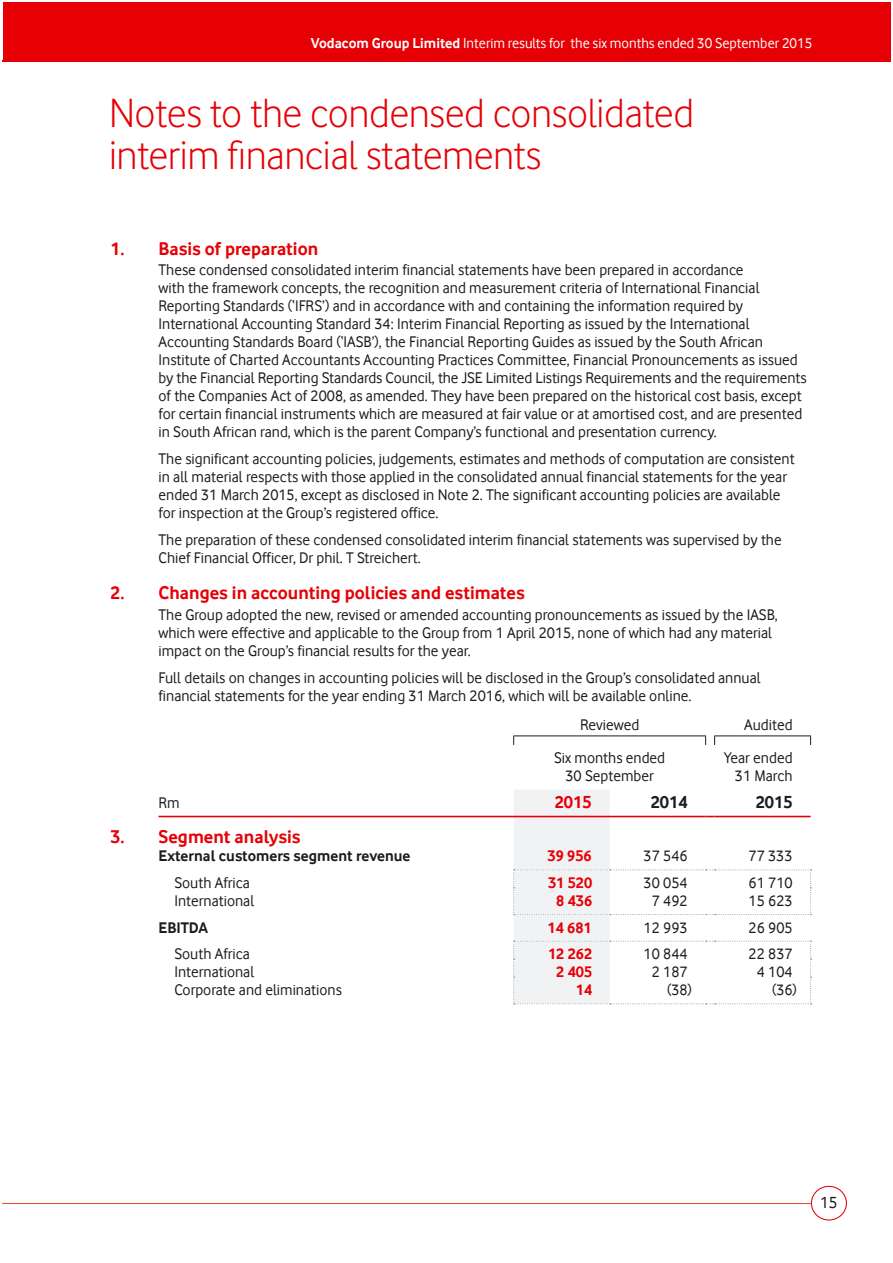
<style>
.page{position:relative;width:893px;height:1263px;background:#fff}
.page>*{position:absolute;margin:0;border:0;box-sizing:border-box;transform-origin:0 0}
.t1{font:42.3px/42.3px "Vodafone Lt";letter-spacing:-.01em;color:#e60005}
.t2{font:700 19.05px "Vodafone Rg";color:#e60005}
.t3{font:700 18px "Vodafone Rg";color:#1b1c20}
.t4{font:700 18px "Vodafone Rg";color:#e60005}
.t5{font:16.95px "Vodafone Rg";color:#1b1c20}
.t6{font:15.9px/18px "Vodafone Rg";color:#1b1c20}
.t7{font:700 15.9px "Vodafone Rg";color:#1b1c20}
.t8{font:700 15.9px "Vodafone Rg";color:#e60005}
.t9{font:14.85px "Vodafone Rg";color:#fff}
.s1{font-weight:700}
</style>
<div class="page">
<div style="left:3px;top:2px;width:887px;height:60px;background:#e60005"></div>
<div style="left:810px;top:1186px;width:37px;height:35px;border:1px solid #e60005;border-radius:50%"></div>
<hr style="left:3px;top:1203px;width:807px;height:1px;background:#e9502e">
<hr style="left:609px;top:736px;width:97px;height:1px;background:#1b1c20">
<hr style="left:714px;top:736px;width:96px;height:1px;background:#1b1c20">
<hr style="left:513px;top:736px;width:96px;height:1px;background:#1b1c20">
<hr style="left:158px;top:816px;width:547px;height:1px;background:#e60005">
<svg style="left:513px;top:790px;width:298px;height:214px"></svg>
<p class="t9" style="left:311px;top:35px;width:503px"><span class="s1">Vodacom Group Limited</span> Interim results for the six months ended 30 September 2015</p>
<h1 class="t1" style="left:109px;top:91px;width:586px">Notes to the condensed consolidated interim financial statements</h1>
<p class="t2" style="left:111px;top:242px;width:209px">1. Basis of preparation</p>
<p class="t6" style="left:158px;top:261px;width:649px">These condensed consolidated interim financial statements have been prepared in accordance<br>with the framework concepts, the recognition and measurement criteria of International Financial Reporting Standards (‘IFRS’) and in accordance with and containing the information required by International Accounting Standard 34: Interim Financial Reporting as issued by the International Accounting Standards Board (‘IASB’), the Financial Reporting Guides as issued by the South African Institute of Charted Accountants Accounting Practices Committee, Financial Pronouncements as issued by the Financial Reporting Standards Council, the JSE Limited Listings Requirements and the requirements of the Companies Act of 2008, as amended. They have been prepared on the historical cost basis, except for certain financial instruments which are measured at fair value or at amortised cost, and are presented in South African rand, which is the parent Company’s functional and presentation currency.</p>
<p class="t6" style="left:158px;top:450px;width:637px">The significant accounting policies, judgements, estimates and methods of computation are consistent in all material respects with those applied in the consolidated annual financial statements for the year ended 31 March 2015, except as disclosed in Note 2. The significant accounting policies are available for inspection at the Group’s registered office.</p>
<p class="t6" style="left:158px;top:531px;width:624px">The preparation of these condensed consolidated interim financial statements was supervised by the<br>Chief Financial Officer, Dr phil. T Streichert.</p>
<p class="t2" style="left:111px;top:587px;width:416px">2. Changes in accounting policies and estimates</p>
<p class="t6" style="left:158px;top:606px;width:620px">The Group adopted the new, revised or amended accounting pronouncements as issued by the IASB, which were effective and applicable to the Group from 1 April 2015, none of which had any material impact on the Group’s financial results for the year.</p>
<p class="t6" style="left:158px;top:669px;width:603px">Full details on changes in accounting policies will be disclosed in the Group’s consolidated annual financial statements for the year ending 31 March 2016, which will be available online.</p>
<p class="t6" style="left:580px;top:716px;width:61px">Reviewed</p>
<p class="t6" style="left:744px;top:716px;width:50px">Audited</p>
<p class="t6" style="left:554px;top:748px;width:112px;text-align:center">Six months ended<br>30 September</p>
<p class="t6" style="left:723px;top:748px;width:70px;text-align:right">Year ended<br>31 March</p>
<p class="t6" style="left:158px;top:793px;width:23px">Rm</p>
<p class="t4" style="left:554px;top:796px;width:38px">2015</p>
<p class="t3" style="left:650px;top:796px;width:38px">2014</p>
<p class="t3" style="left:755px;top:796px;width:38px">2015</p>
<p class="t2" style="left:111px;top:831px;width:191px">3. Segment analysis</p>
<p class="t7" style="left:158px;top:851px;width:253px">External customers segment revenue</p>
<p class="t8" style="left:547px;top:851px;width:46px">39 956</p>
<p class="t6" style="left:643px;top:847px;width:46px">37 546</p>
<p class="t6" style="left:748px;top:847px;width:46px">77 333</p>
<p class="t6" style="left:174px;top:873px;width:77px">South Africa</p>
<p class="t8" style="left:548px;top:877px;width:46px">31 520</p>
<p class="t6" style="left:643px;top:873px;width:46px">30 054</p>
<p class="t6" style="left:748px;top:873px;width:46px">61 710</p>
<p class="t6" style="left:174px;top:891px;width:81px">International</p>
<p class="t8" style="left:556px;top:895px;width:37px">8 436</p>
<p class="t6" style="left:651px;top:891px;width:37px">7 492</p>
<p class="t6" style="left:748px;top:891px;width:46px">15 623</p>
<p class="t7" style="left:158px;top:922px;width:51px">EBITDA</p>
<p class="t8" style="left:547px;top:922px;width:46px">14 681</p>
<p class="t6" style="left:643px;top:918px;width:46px">12 993</p>
<p class="t6" style="left:748px;top:918px;width:46px">26 905</p>
<p class="t6" style="left:174px;top:945px;width:77px">South Africa</p>
<p class="t8" style="left:548px;top:949px;width:46px">12 262</p>
<p class="t6" style="left:643px;top:945px;width:46px">10 844</p>
<p class="t6" style="left:748px;top:945px;width:46px">22 837</p>
<p class="t6" style="left:174px;top:963px;width:81px">International</p>
<p class="t8" style="left:556px;top:967px;width:37px">2 405</p>
<p class="t6" style="left:651px;top:963px;width:37px">2 187</p>
<p class="t6" style="left:756px;top:963px;width:37px">4 104</p>
<p class="t6" style="left:174px;top:981px;width:169px">Corporate and eliminations</p>
<p class="t8" style="left:576px;top:985px;width:18px">14</p>
<p class="t6" style="left:667px;top:981px;width:26px">(38)</p>
<p class="t6" style="left:772px;top:981px;width:26px">(36)</p>
<p class="t5" style="left:820px;top:1193px;width:19px">15</p>
</div>
